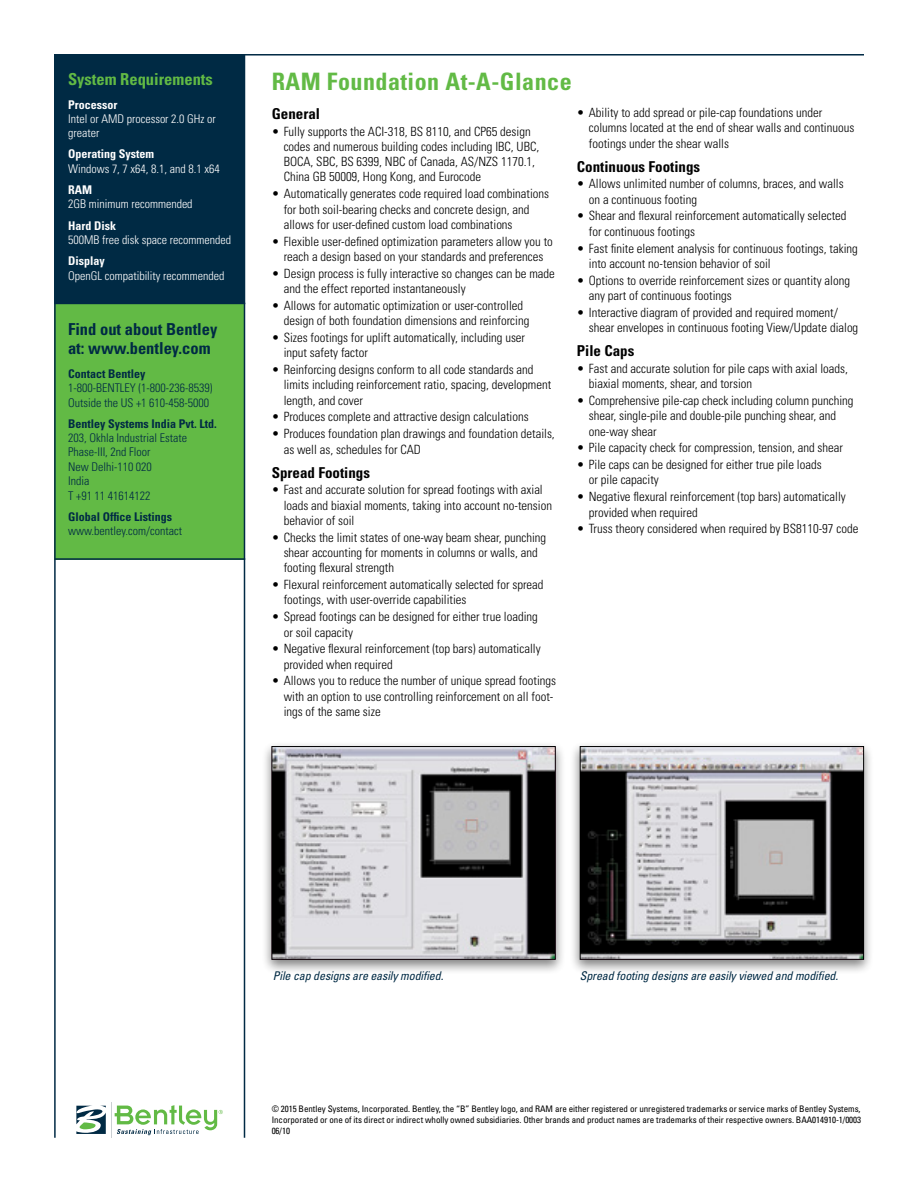
<style>
.page{position:relative;width:918px;height:1188px;background:#fff}
.page>*{position:absolute;margin:0;border:0;box-sizing:border-box;transform-origin:0 0}
.P__At-A-Glance_Head{font:700 condensed 24px "Univers";letter-spacing:.02em;color:#62ba45}
.S__Sidebar_Header_B{font:700 condensed 16.5px/19.8px "Univers";color:#002a44}
.S__Sidebar_Header_G{font:700 condensed 16.5px "Univers";color:#62ba45}
.S__Bullet_sub-heads{font:700 condensed 15px "Univers";color:#000}
.t1{font:300 condensed 12.75px/15.3px "Univers";color:#000}
.S__Sidebar_body_Blu{font:300 condensed 12px/14.4px "Univers";color:#002a44}
.S__Sidebar_body_Whi{font:300 condensed 12px/14.4px "Univers";color:#fff}
.S__Image_captions{font:italic condensed 12px "Univers";letter-spacing:-.01em;color:#002a44}
.S__Sidebar_sub-head{font:700 condensed 12px "Univers";color:#002a44}
.S__Sidebar_sub-head-2{font:700 condensed 12px "Univers";color:#fff}
.S__Legal_text{font:condensed 9px/10.8px "Univers";letter-spacing:-.005em;color:#000;text-align:justify}
</style>
<div class="page">
<div style="left:55px;top:195px;width:190px;height:364px;background:#62ba45"></div>
<hr style="left:55px;top:558px;width:190px;height:2px;background:#002a44">
<div style="left:55px;top:54px;width:190px;height:249px;background:#002a44"></div>
<hr style="left:54px;top:303px;width:191px;height:1px;background:#002a44">
<hr style="left:111px;top:1102px;width:1px;height:36px;background:#cacfd3">
<svg style="left:76px;top:1106px;width:30px;height:28px"></svg>
<svg style="left:115px;top:1105px;width:108px;height:30px"></svg>
<hr style="left:244px;top:54px;width:1px;height:1084px;background:#002a44">
<hr style="left:54px;top:54px;width:2px;height:1084px;background:#002a44">
<hr style="left:56px;top:54px;width:808px;height:2px;background:#002a44">
<div style="left:261px;top:741px;width:305px;height:233px;background:#000;opacity:.5"></div>
<svg style="left:271px;top:746px;width:285px;height:214px;background:#abaaae"></svg>
<div style="left:570px;top:741px;width:304px;height:233px;background:#000;opacity:.5"></div>
<svg style="left:579px;top:746px;width:285px;height:214px;background:#7b7b7d"></svg>
<p class="S__Sidebar_Header_G" style="left:68px;top:69px;width:146px">System Requirements</p>
<p class="S__Sidebar_sub-head-2" style="left:68px;top:97px;width:51px">Processor</p>
<p class="S__Sidebar_body_Whi" style="left:68px;top:111px;width:149px">Intel or AMD processor 2.0 GHz or greater</p>
<p class="S__Sidebar_sub-head-2" style="left:68px;top:147px;width:87px">Operating System</p>
<p class="S__Sidebar_body_Whi" style="left:68px;top:161px;width:153px">Windows 7, 7 x64, 8.1, and 8.1 x64</p>
<p class="S__Sidebar_sub-head-2" style="left:68px;top:182px;width:25px">RAM</p>
<p class="S__Sidebar_body_Whi" style="left:68px;top:197px;width:126px">2GB minimum recommended</p>
<p class="S__Sidebar_sub-head-2" style="left:68px;top:218px;width:49px">Hard Disk</p>
<p class="S__Sidebar_body_Whi" style="left:68px;top:233px;width:165px">500MB free disk space recommended</p>
<p class="S__Sidebar_sub-head-2" style="left:68px;top:253px;width:38px">Display</p>
<p class="S__Sidebar_body_Whi" style="left:68px;top:268px;width:158px">OpenGL compatibility recommended</p>
<p class="S__Sidebar_Header_B" style="left:68px;top:319px;width:151px">Find out about Bentley at: www.bentley.com</p>
<p class="S__Sidebar_sub-head" style="left:68px;top:366px;width:79px">Contact Bentley</p>
<p class="S__Sidebar_body_Blu" style="left:68px;top:381px;width:146px">1-800-BENTLEY (1-800-236-8539)<br>Outside the US +1 610-458-5000</p>
<p class="S__Sidebar_sub-head" style="left:68px;top:416px;width:150px">Bentley Systems India Pvt. Ltd.</p>
<p class="S__Sidebar_body_Blu" style="left:68px;top:431px;width:121px">203, Okhla Industrial Estate<br>Phase-III, 2nd Floor<br>New Delhi-110 020<br>India<br>T +91 11 41614122</p>
<p class="S__Sidebar_sub-head" style="left:68px;top:509px;width:105px">Global Office Listings</p>
<p class="S__Sidebar_body_Blu" style="left:68px;top:524px;width:116px">www.bentley.com/contact</p>
<p class="P__At-A-Glance_Head" style="left:272px;top:67px;width:301px">RAM Foundation At-A-Glance</p>
<p class="S__Bullet_sub-heads" style="left:272px;top:104px;width:50px">General</p>
<p class="t1" style="left:284px;top:123px;width:257px;text-indent:-12px">• Fully supports the ACI-318, BS 8110, and CP65 design codes and numerous building codes including IBC, UBC, BOCA, SBC, BS 6399, NBC of Canada, AS/NZS 1170.1, China GB 50009, Hong Kong, and Eurocode</p>
<p class="t1" style="left:284px;top:186px;width:267px;text-indent:-12px">• Automatically generates code required load combinations for both soil-bearing checks and concrete design, and allows for user-defined custom load combinations</p>
<p class="t1" style="left:272px;top:234px;width:283px;text-align:center">• Flexible user-defined optimization parameters allow you to reach a design based on your standards and preferences</p>
<p class="t1" style="left:284px;top:266px;width:273px;text-indent:-12px">• Design process is fully interactive so changes can be made and the effect reported instantaneously</p>
<p class="t1" style="left:284px;top:298px;width:247px;text-indent:-12px">• Allows for automatic optimization or user-controlled design of both foundation dimensions and reinforcing</p>
<p class="t1" style="left:284px;top:330px;width:243px;text-indent:-12px">• Sizes footings for uplift automatically, including user input safety factor</p>
<p class="t1" style="left:284px;top:362px;width:269px;text-indent:-12px">• Reinforcing designs conform to all code standards and limits including reinforcement ratio, spacing, development length, and cover</p>
<p class="t1" style="left:272px;top:409px;width:258px">• Produces complete and attractive design calculations</p>
<p class="t1" style="left:284px;top:426px;width:273px;text-indent:-12px">• Produces foundation plan drawings and foundation details, as well as, schedules for CAD</p>
<p class="S__Bullet_sub-heads" style="left:272px;top:463px;width:100px">Spread Footings</p>
<p class="t1" style="left:284px;top:482px;width:270px;text-indent:-12px">• Fast and accurate solution for spread footings with axial loads and biaxial moments, taking into account no-tension behavior of soil</p>
<p class="t1" style="left:284px;top:530px;width:264px;text-indent:-12px">• Checks the limit states of one-way beam shear, punching shear accounting for moments in columns or walls, and footing flexural strength</p>
<p class="t1" style="left:284px;top:577px;width:261px;text-indent:-12px">• Flexural reinforcement automatically selected for spread footings, with user-override capabilities</p>
<p class="t1" style="left:284px;top:609px;width:256px;text-indent:-12px">• Spread footings can be designed for either true loading or soil capacity</p>
<p class="t1" style="left:284px;top:641px;width:259px;text-indent:-12px">• Negative flexural reinforcement (top bars) automatically provided when required</p>
<p class="t1" style="left:284px;top:673px;width:274px;text-indent:-12px">• Allows you to reduce the number of unique spread footings with an option to use controlling reinforcement on all foot&shy;ings of the same size</p>
<p class="t1" style="left:589px;top:105px;width:267px;text-indent:-12px">• Ability to add spread or pile-cap foundations under columns located at the end of shear walls and continuous footings under the shear walls</p>
<p class="S__Bullet_sub-heads" style="left:577px;top:157px;width:125px">Continuous Footings</p>
<p class="t1" style="left:589px;top:176px;width:256px;text-indent:-12px">• Allows unlimited number of columns, braces, and walls on a continuous footing</p>
<p class="t1" style="left:589px;top:208px;width:259px;text-indent:-12px">• Shear and flexural reinforcement automatically selected for continuous footings</p>
<p class="t1" style="left:589px;top:240px;width:271px;text-indent:-12px">• Fast finite element analysis for continuous footings, taking into account no-tension behavior of soil</p>
<p class="t1" style="left:589px;top:273px;width:263px;text-indent:-12px">• Options to override reinforcement sizes or quantity along any part of continuous footings</p>
<p class="t1" style="left:589px;top:305px;width:271px;text-indent:-12px">• Interactive diagram of provided and required moment/ shear envelopes in continuous footing View/Update dialog</p>
<p class="S__Bullet_sub-heads" style="left:577px;top:342px;width:59px">Pile Caps</p>
<p class="t1" style="left:589px;top:361px;width:261px;text-indent:-12px">• Fast and accurate solution for pile caps with axial loads, biaxial moments, shear, and torsion</p>
<p class="t1" style="left:589px;top:393px;width:266px;text-indent:-12px">• Comprehensive pile-cap check including column punching shear, single-pile and double-pile punching shear, and one-way shear</p>
<p class="t1" style="left:577px;top:440px;width:268px">• Pile capacity check for compression, tension, and shear</p>
<p class="t1" style="left:589px;top:457px;width:234px;text-indent:-12px">• Pile caps can be designed for either true pile loads or pile capacity</p>
<p class="t1" style="left:589px;top:489px;width:259px;text-indent:-12px">• Negative flexural reinforcement (top bars) automatically provided when required</p>
<p class="t1" style="left:577px;top:521px;width:283px">• Truss theory considered when required by BS8110-97 code</p>
<p class="S__Image_captions" style="left:273px;top:968px;width:172px">Pile cap designs are easily modified.</p>
<p class="S__Image_captions" style="left:580px;top:968px;width:260px">Spread footing designs are easily viewed and modified.</p>
<p class="S__Legal_text" style="left:272px;top:1104px;width:591px">© 2015 Bentley Systems, Incorporated. Bentley, the “B” Bentley logo, and RAM are either registered or unregistered trademarks or service marks of Bentley Systems, Incorporated or one of its direct or indirect wholly owned subsidiaries. Other brands and product names are trademarks of their respective owners. BAA014910-1/0003<br>06/10</p>
</div>
